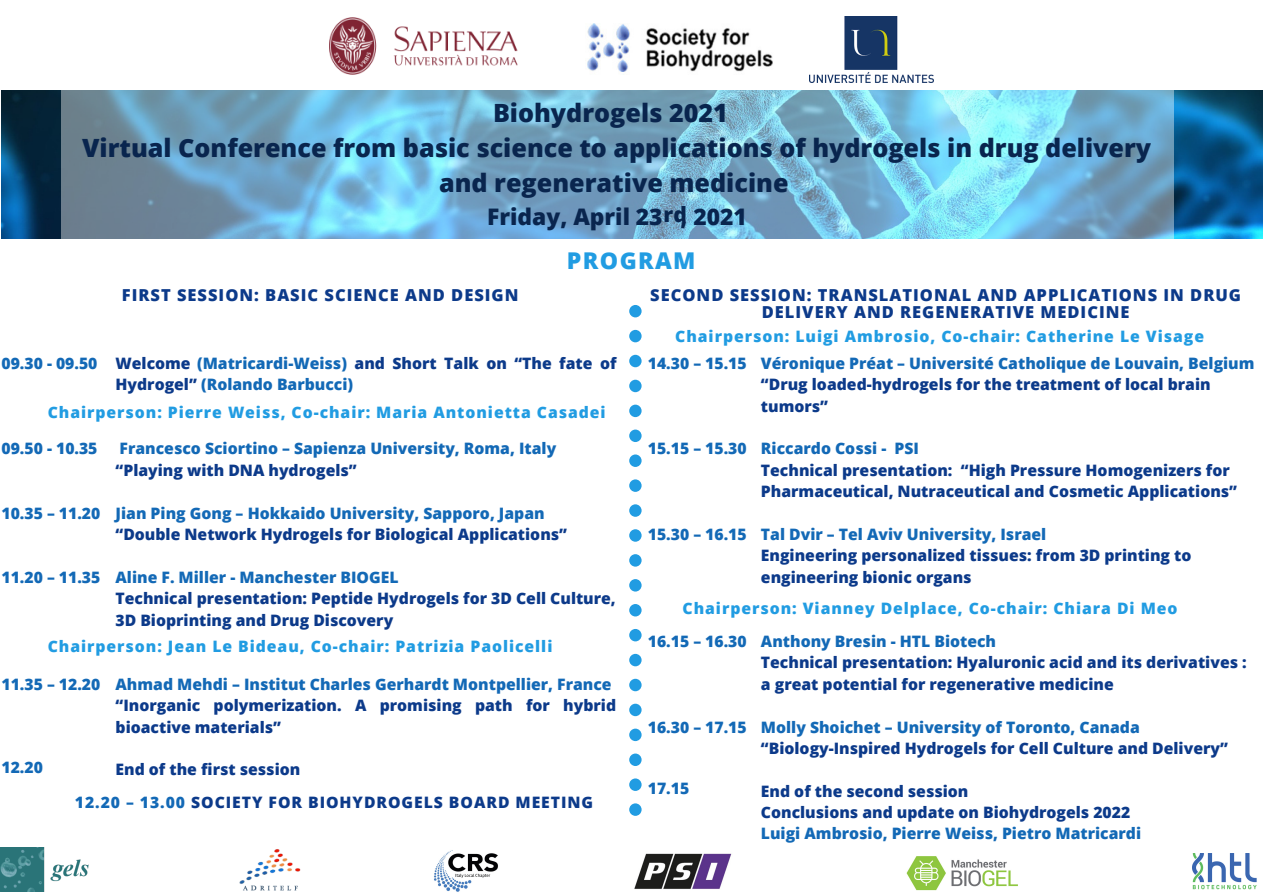
<style>
.page{position:relative;width:1263px;height:894px;background:#fff}
.page>*{position:absolute;margin:0;border:0;box-sizing:border-box;transform-origin:0 0}
.t1{font:800 25.2px/35.1px "Open Sans";color:#09254e;text-align:center}
.t2{font:800 23.1px "Open Sans";letter-spacing:.06em;color:#219ce2}
.t3{font:800 22.8px "Open Sans";color:#09254e}
.t4{font:800 21px "Open Sans";color:#09254e}
.t5{font:800 16.5px/16.8px "Open Sans";letter-spacing:.06em;color:#0c3a8a;text-align:center}
.t6{font:800 15.75px/21.3px "Open Sans";color:#0c3a8a}
.t7{font:800 15.75px "Open Sans";color:#1369b6}
.t8{font:800 15.75px "Open Sans";letter-spacing:.06em;color:#219ce2}
.t9{font:800 15.75px "Open Sans";letter-spacing:.06em;color:#0c3a8a}
.s1{color:#1369b6}
</style>
<div class="page">
<img style="left:2px;top:90px;width:1261px;height:149px">
<svg style="left:61px;top:75px;width:1113px;height:164px;background:#81b7d2"></svg>
<img style="left:0;top:847px;width:89px;height:44px">
<img style="left:239px;top:849px;width:62px;height:42px">
<img style="left:434px;top:850px;width:64px;height:42px">
<img style="left:634px;top:853px;width:98px;height:36px">
<img style="left:906px;top:856px;width:112px;height:35px">
<img style="left:1192px;top:853px;width:65px;height:37px">
<img style="left:330px;top:17px;width:205px;height:59px">
<img style="left:809px;top:16px;width:124px;height:67px">
<img style="left:587px;top:23px;width:186px;height:49px">
<svg style="left:629px;top:305px;width:13px;height:510px"></svg>
<p class="t1" style="left:493px;top:94px;width:236px">Biohydrogels 2021</p>
<p class="t1" style="left:82px;top:129px;width:1070px">Virtual Conference from basic science to applications of hydrogels in drug delivery and regenerative medicine</p>
<p class="t3" style="left:487px;top:200px;width:261px">Friday, April 23 , 2021</p>
<p class="t4" style="left:664px;top:199px;width:25px">rd</p>
<p class="t2" style="left:567px;top:244px;width:130px">PROGRAM</p>
<p class="t5" style="left:122px;top:286px;width:398px">FIRST SESSION: BASIC SCIENCE AND DESIGN</p>
<p class="t7" style="left:2px;top:352px;width:97px">09.30 - 09.50</p>
<p class="t6" style="left:116px;top:352px;width:503px">Welcome <span class="s1">(Matricardi-Weiss)</span> and Short Talk on “The fate of<br>Hydrogel” <span class="s1">(Rolando Barbucci)</span></p>
<p class="t8" style="left:48px;top:401px;width:559px">Chairperson: Pierre Weiss, Co-chair: Maria Antonietta Casadei</p>
<p class="t7" style="left:2px;top:437px;width:97px">09.50 - 10.35</p>
<p class="t7" style="left:2px;top:501px;width:100px">10.35 – 11.20</p>
<p class="t7" style="left:2px;top:565px;width:100px">11.20 – 11.35</p>
<p class="t7" style="left:120px;top:437px;width:438px">Francesco Sciortino – Sapienza University, Roma, Italy</p>
<p class="t6" style="left:116px;top:459px;width:243px">“Playing with DNA hydrogels”</p>
<p class="t7" style="left:116px;top:501px;width:431px">Jian Ping Gong – Hokkaido University, Sapporo, Japan</p>
<p class="t6" style="left:116px;top:523px;width:453px">“Double Network Hydrogels for Biological Applications”</p>
<p class="t7" style="left:116px;top:565px;width:285px">Aline F. Miller - Manchester BIOGEL</p>
<p class="t6" style="left:116px;top:587px;width:502px">Technical presentation: Peptide Hydrogels for 3D Cell Culture,<br>3D Bioprinting and Drug Discovery</p>
<p class="t8" style="left:48px;top:634px;width:506px">Chairperson: Jean Le Bideau, Co-chair: Patrizia Paolicelli</p>
<p class="t7" style="left:2px;top:672px;width:100px">11.35 – 12.20</p>
<p class="t7" style="left:2px;top:756px;width:43px">12.20</p>
<p class="t7" style="left:116px;top:672px;width:498px">Ahmad Mehdi – Institut Charles Gerhardt Montpellier, France</p>
<p class="t6" style="left:116px;top:694px;width:502px">“Inorganic polymerization. A promising path for hybrid bioactive materials”</p>
<p class="t6" style="left:116px;top:758px;width:186px">End of the first session</p>
<p class="t9" style="left:75px;top:790px;width:520px"><span class="s1">12.20 – 13.00</span> SOCIETY FOR BIOHYDROGELS BOARD MEETING</p>
<p class="t5" style="left:650px;top:286px;width:592px">SECOND SESSION: TRANSLATIONAL AND APPLICATIONS IN DRUG<br>DELIVERY AND REGENERATIVE MEDICINE</p>
<p class="t8" style="left:675px;top:324px;width:530px">Chairperson: Luigi Ambrosio, Co-chair: Catherine Le Visage</p>
<p class="t7" style="left:648px;top:352px;width:100px">14.30 – 15.15</p>
<p class="t7" style="left:648px;top:437px;width:100px">15.15 – 15.30</p>
<p class="t7" style="left:648px;top:523px;width:100px">15.30 – 16.15</p>
<p class="t7" style="left:761px;top:352px;width:495px">Véronique Préat – Université Catholique de Louvain, Belgium</p>
<p class="t6" style="left:761px;top:373px;width:451px">“Drug loaded-hydrogels for the treatment of local brain tumors”</p>
<p class="t7" style="left:761px;top:437px;width:160px">Riccardo Cossi - PSI</p>
<p class="t6" style="left:761px;top:459px;width:478px">Technical presentation: “High Pressure Homogenizers for<br>Pharmaceutical, Nutraceutical and Cosmetic Applications”</p>
<p class="t7" style="left:761px;top:523px;width:287px">Tal Dvir – Tel Aviv University, Israel</p>
<p class="t6" style="left:761px;top:544px;width:432px">Engineering personalized tissues: from 3D printing to engineering bionic organs</p>
<p class="t8" style="left:682px;top:597px;width:496px">Chairperson: Vianney Delplace, Co-chair: Chiara Di Meo</p>
<p class="t7" style="left:648px;top:630px;width:100px">16.15 – 16.30</p>
<p class="t7" style="left:648px;top:715px;width:100px">16.30 – 17.15</p>
<p class="t7" style="left:648px;top:777px;width:43px">17.15</p>
<p class="t7" style="left:761px;top:630px;width:237px">Anthony Bresin - HTL Biotech</p>
<p class="t6" style="left:761px;top:651px;width:487px">Technical presentation: Hyaluronic acid and its derivatives : a great potential for regenerative medicine</p>
<p class="t7" style="left:761px;top:715px;width:380px">Molly Shoichet – University of Toronto, Canada</p>
<p class="t6" style="left:761px;top:736px;width:468px">“Biology-Inspired Hydrogels for Cell Culture and Delivery”</p>
<p class="t6" style="left:761px;top:779px;width:209px">End of the second session</p>
<p class="t6" style="left:761px;top:801px;width:371px">Conclusions and update on Biohydrogels 2022</p>
<p class="t7" style="left:761px;top:822px;width:382px">Luigi Ambrosio, Pierre Weiss, Pietro Matricardi</p>
</div>
